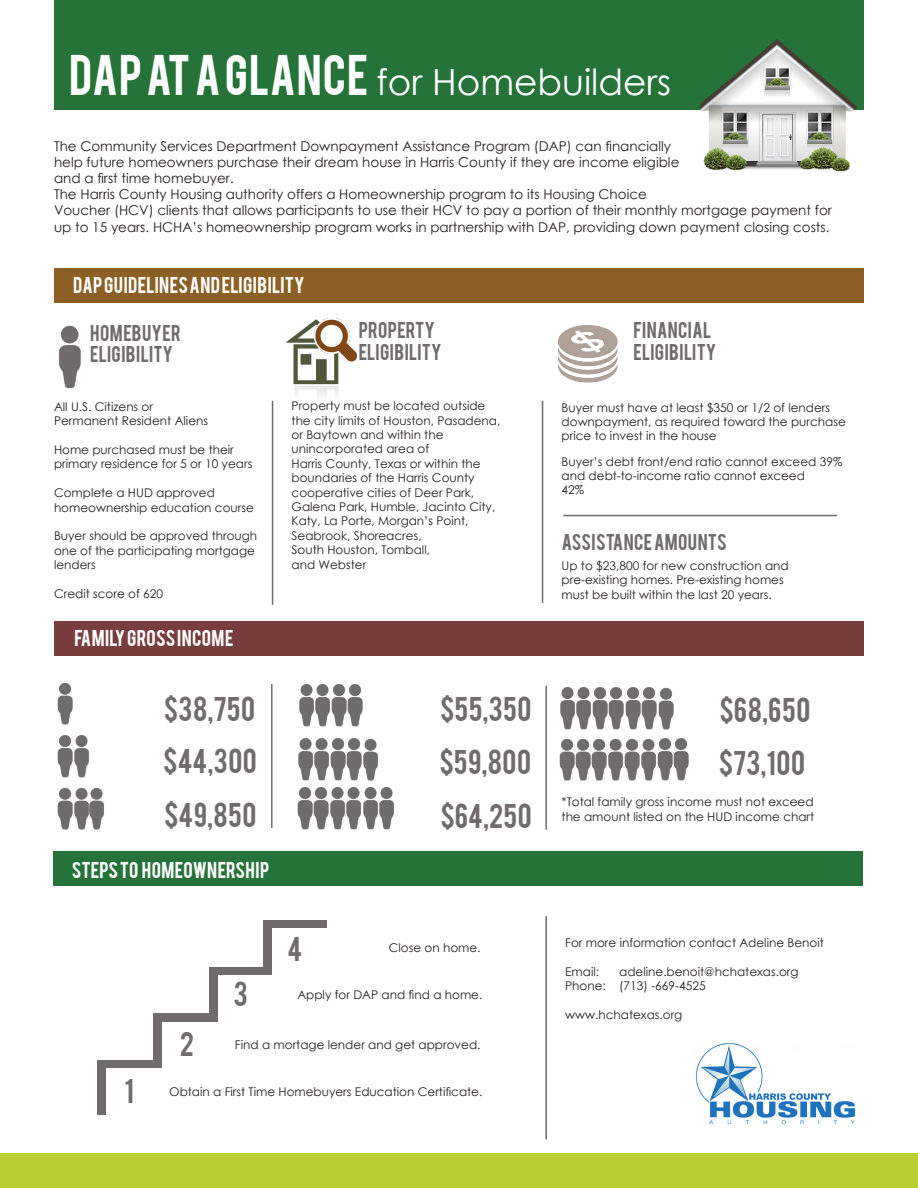
<style>
.page{position:relative;width:918px;height:1188px;background:#fff}
.page>*{position:absolute;margin:0;border:0;box-sizing:border-box;transform-origin:0 0}
.t1{font:36px "Century Gothic";color:#fff}
.t2{font:27px "Bebas";letter-spacing:.02em;color:#706c6d}
.t3{font:18px "Bebas";letter-spacing:.02em;color:#706c6d}
.t4{font:18px "Bebas";letter-spacing:.02em;color:#fff}
.t5{font:18px "Bebas";color:#706c6d}
.t6{font:13.5px/16.2px "Century Gothic";color:#231f20}
.t7{font:12px/14.4px "Century Gothic";color:#231f20}
.s1{font-family:"Bebas";font-size:45px}
</style>
<div class="page">
<div style="left:54px;top:268px;width:810px;height:34px;background:#8c6025"></div>
<div style="left:0;top:1154px;width:918px;height:34px;background:#bace32"></div>
<div style="left:54px;top:621px;width:810px;height:34px;background:#783e3e"></div>
<div style="left:53px;top:851px;width:810px;height:35px;background:#267339"></div>
<div style="left:54px;top:0;width:810px;height:110px;background:#267339"></div>
<img style="left:299px;top:684px;width:15px;height:43px">
<img style="left:315px;top:684px;width:48px;height:43px">
<img style="left:297px;top:787px;width:16px;height:43px">
<img style="left:313px;top:787px;width:81px;height:43px">
<img style="left:298px;top:738px;width:15px;height:43px">
<img style="left:364px;top:738px;width:14px;height:43px">
<img style="left:314px;top:738px;width:50px;height:43px">
<img style="left:57px;top:682px;width:16px;height:43px">
<img style="left:57px;top:787px;width:15px;height:43px">
<img style="left:72px;top:787px;width:32px;height:43px">
<img style="left:57px;top:735px;width:32px;height:43px">
<img style="left:545px;top:685px;width:30px;height:45px">
<img style="left:576px;top:687px;width:48px;height:43px">
<img style="left:625px;top:687px;width:49px;height:43px">
<img style="left:559px;top:738px;width:15px;height:43px">
<img style="left:574px;top:738px;width:82px;height:43px">
<img style="left:657px;top:738px;width:32px;height:43px">
<hr style="left:271px;top:684px;width:2px;height:144px;background:#706c6d">
<hr style="left:545px;top:686px;width:2px;height:144px;background:#706c6d">
<img style="left:700px;top:39px;width:158px;height:133px">
<img style="left:59px;top:325px;width:22px;height:64px">
<img style="left:286px;top:318px;width:71px;height:79px">
<img style="left:558px;top:325px;width:60px;height:58px">
<hr style="left:542px;top:401px;width:1px;height:202px;background:#706c6d">
<hr style="left:272px;top:401px;width:1px;height:204px;background:#706c6d">
<hr style="left:563px;top:515px;width:274px;height:1px;background:#706c6d">
<hr style="left:545px;top:916px;width:2px;height:223px;background:#706c6d">
<div style="left:97px;top:1060px;width:63px;height:54px;background:#706c6d"></div>
<div style="left:106px;top:1069px;width:63px;height:54px;background:#fff"></div>
<div style="left:154px;top:1013px;width:63px;height:55px;background:#706c6d"></div>
<div style="left:162px;top:1022px;width:64px;height:55px;background:#fff"></div>
<div style="left:210px;top:967px;width:63px;height:54px;background:#706c6d"></div>
<div style="left:218px;top:976px;width:64px;height:54px;background:#fff"></div>
<div style="left:264px;top:920px;width:63px;height:54px;background:#706c6d"></div>
<div style="left:272px;top:929px;width:64px;height:54px;background:#fff"></div>
<img style="left:695px;top:1043px;width:161px;height:82px">
<p class="t1" style="left:69px;top:57px;width:604px"><span class="s1">DAP AT A GLANCE</span> for Homebuilders</p>
<p class="t6" style="left:54px;top:137px;width:627px">The Community Services Department Downpayment Assistance Program (DAP) can financially help future homeowners purchase their dream house in Harris County if they are income eligible and a first time homebuyer.</p>
<p class="t6" style="left:54px;top:186px;width:594px">The Harris County Housing authority offers a Homeownership program to its Housing Choice</p>
<p class="t6" style="left:54px;top:202px;width:779px">Voucher (HCV) clients that allows participants to use their HCV to pay a portion of their monthly mortgage payment for up to 15 years. HCHA’s homeownership program works in partnership with DAP, providing down payment closing costs.</p>
<p class="t4" style="left:73px;top:272px;width:233px">DAP GUIDELINES AND ELIGIBILITY</p>
<p class="t3" style="left:90px;top:320px;width:92px">HOMEBUYER</p>
<p class="t3" style="left:90px;top:341px;width:84px">ELIGIBILITY</p>
<p class="t5" style="left:359px;top:317px;width:78px">PROPERTY</p>
<p class="t3" style="left:359px;top:339px;width:84px">ELIGIBILITY</p>
<p class="t7" style="left:54px;top:399px;width:101px">All U.S. Citizens or</p>
<p class="t7" style="left:54px;top:413px;width:156px">Permanent Resident Aliens</p>
<p class="t7" style="left:54px;top:442px;width:181px">Home purchased must be their</p>
<p class="t7" style="left:54px;top:457px;width:200px">primary residence for 5 or 10 years</p>
<p class="t7" style="left:54px;top:485px;width:162px">Complete a HUD approved</p>
<p class="t7" style="left:54px;top:500px;width:201px">homeownership education course</p>
<p class="t7" style="left:54px;top:529px;width:205px">Buyer should be approved through one of the participating mortgage lenders</p>
<p class="t7" style="left:54px;top:586px;width:111px">Credit score of 620</p>
<p class="t4" style="left:74px;top:625px;width:161px">FAMILY GROSS INCOME</p>
<p class="t2" style="left:164px;top:689px;width:93px">$38,750</p>
<p class="t2" style="left:163px;top:742px;width:95px">$44,300</p>
<p class="t2" style="left:164px;top:795px;width:94px">$49,850</p>
<p class="t4" style="left:72px;top:857px;width:199px">STEPS TO HOMEOWNERSHIP</p>
<p class="t7" style="left:292px;top:398px;width:210px">Property must be located outside the city limits of Houston, Pasadena, or Baytown and within the</p>
<p class="t7" style="left:292px;top:442px;width:139px">unincorporated area of</p>
<p class="t7" style="left:292px;top:456px;width:191px">Harris County, Texas or within the</p>
<p class="t7" style="left:292px;top:470px;width:185px">boundaries of the Harris County</p>
<p class="t7" style="left:292px;top:485px;width:205px">cooperative cities of Deer Park,<br>Galena Park, Humble, Jacinto City,<br>Katy, La Porte, Morgan’s Point,<br>Seabrook, Shoreacres,</p>
<p class="t7" style="left:292px;top:542px;width:140px">South Houston, Tomball,</p>
<p class="t7" style="left:292px;top:557px;width:76px">and Webster</p>
<p class="t2" style="left:440px;top:690px;width:93px">$55,350</p>
<p class="t2" style="left:440px;top:742px;width:93px">$59,800</p>
<p class="t2" style="left:440px;top:796px;width:93px">$64,250</p>
<p class="t2" style="left:233px;top:975px;width:16px">3</p>
<p class="t2" style="left:287px;top:930px;width:16px">4</p>
<p class="t7" style="left:389px;top:940px;width:93px">Close on home.</p>
<p class="t7" style="left:297px;top:987px;width:187px">Apply for DAP and find a home.</p>
<p class="t2" style="left:124px;top:1071px;width:11px">1</p>
<p class="t2" style="left:180px;top:1024px;width:16px">2</p>
<p class="t7" style="left:235px;top:1038px;width:247px">Find a mortage lender and get approved.</p>
<p class="t7" style="left:169px;top:1084px;width:315px">Obtain a First Time Homebuyers Education Certificate.</p>
<p class="t3" style="left:634px;top:317px;width:79px">FINANCIAL</p>
<p class="t3" style="left:634px;top:339px;width:84px">ELIGIBILITY</p>
<p class="t7" style="left:562px;top:400px;width:286px">Buyer must have at least $350 or 1/2 of lenders downpayment, as required toward the purchase price to invest in the house</p>
<p class="t7" style="left:562px;top:454px;width:282px">Buyer’s debt front/end ratio cannot exceed 39% and debt-to-income ratio cannot exceed</p>
<p class="t7" style="left:562px;top:483px;width:24px">42%</p>
<p class="t3" style="left:562px;top:529px;width:166px">ASSISTANCE AMOUNTS</p>
<p class="t7" style="left:562px;top:558px;width:229px">Up to $23,800 for new construction and</p>
<p class="t7" style="left:562px;top:573px;width:224px">pre-existing homes. Pre-existing homes</p>
<p class="t7" style="left:562px;top:587px;width:212px">must be built within the last 20 years.</p>
<p class="t2" style="left:719px;top:691px;width:92px">$68,650</p>
<p class="t2" style="left:719px;top:743px;width:88px">$73,100</p>
<p class="t7" style="left:562px;top:795px;width:254px">*Total family gross income must not exceed</p>
<p class="t7" style="left:562px;top:809px;width:254px">the amount listed on the HUD income chart</p>
<p class="t7" style="left:565px;top:935px;width:260px">For more information contact Adeline Benoit</p>
<p class="t7" style="left:565px;top:964px;width:36px">Email:</p>
<p class="t7" style="left:619px;top:964px;width:181px">adeline.benoit@hchatexas.org</p>
<p class="t7" style="left:565px;top:978px;width:142px">Phone: (713) -669-4525</p>
<p class="t7" style="left:565px;top:1007px;width:119px">www.hchatexas.org</p>
</div>
